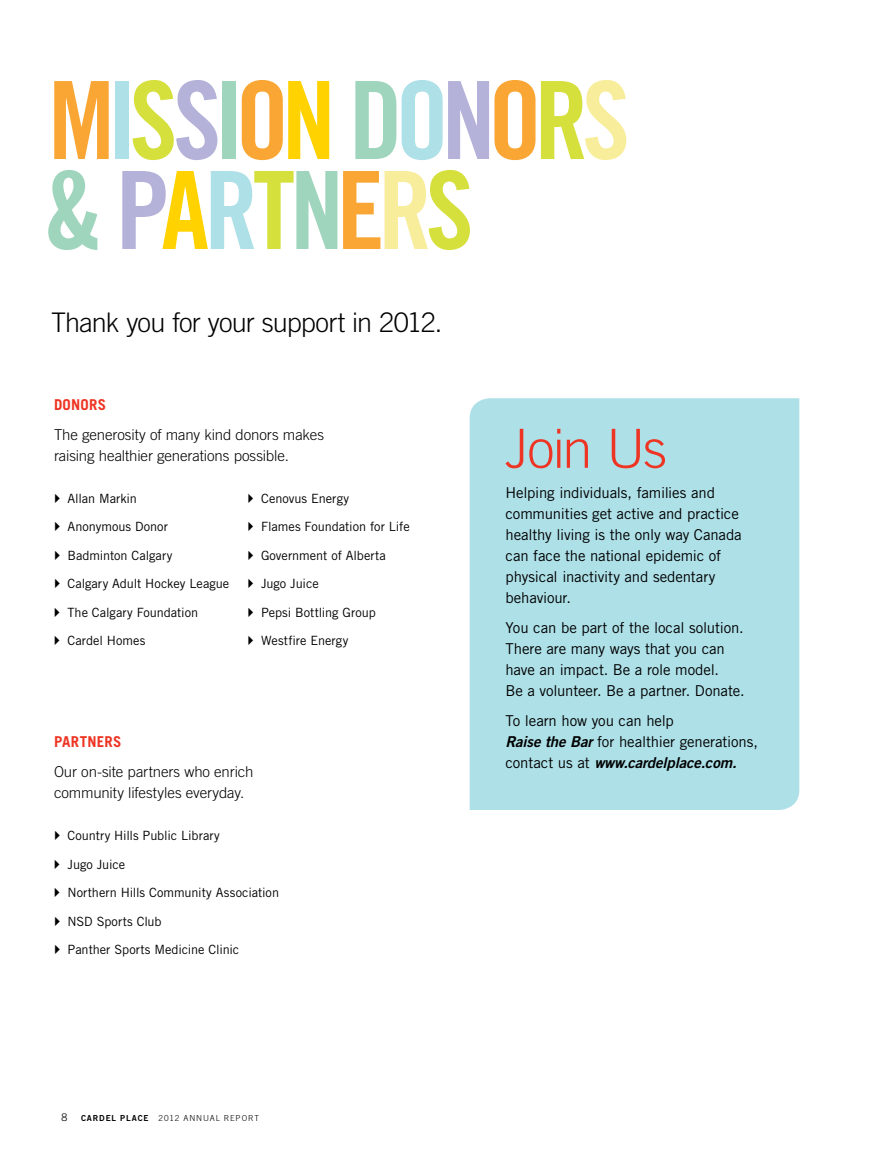
<style>
.page{position:relative;width:891px;height:1161px;background:#fff}
.page>*{position:absolute;margin:0;border:0;box-sizing:border-box;transform-origin:0 0}
.t1{font:108px/90px "Trade Gothic Bold Cond Twenty";letter-spacing:-.065em;color:#faa634}
.t2{font:300 54px "Trade Gothic";letter-spacing:-.04em;color:#ee3524}
.t3{font:300 27px "Trade Gothic";letter-spacing:-.03em;color:#000}
.t4{font:15px/21px "Trade Gothic";letter-spacing:-.005em;color:#000}
.t5{font:300 15px/21px "Trade Gothic";letter-spacing:-.005em;color:#000}
.t6{font:italic 15px "Trade Gothic Bold Two";letter-spacing:-.01em;color:#000}
.t7{font:700 15px "Trade Gothic";letter-spacing:.02em;color:#ee3524}
.t8{font:12.75px "Trade Gothic";color:#000}
.t9{font:300 10.5px "Trade Gothic";color:#000}
.t10{font:300 8.25px "Trade Gothic";letter-spacing:.105em;color:#000}
.s1{color:#aee0e8}
.s2{color:#d6e03d}
.s3{color:#b4b2d9}
.s4{color:#9fd5bc}
.s5{color:#ffd200}
.s6{color:#f8ed9b}
.s7{font-family:"Trade Gothic Bold Two";font-weight:400}
.s8{font-family:"Trade Gothic Bold Two";font-style:italic}
.s9{font-family:"Trade Gothic";font-style:normal}
</style>
<div class="page">
<div style="left:470px;top:398px;width:329px;height:412px;background:#aee0e8"></div>
<h1 class="t1" style="left:43px;top:75px;width:589px">M<span class="s1">I</span><span class="s2">S</span><span class="s3">S</span><span class="s4">I</span>O<span class="s5">N</span> <span class="s4">D</span><span class="s1">O</span><span class="s3">N</span>O<span class="s2">R</span><span class="s6">S </span><span class="s4">&amp;</span><span class="s3">P</span><span class="s5">A</span><span class="s1">R</span><span class="s2">T</span><span class="s4">N</span>E<span class="s6">R</span><span class="s2">S</span></h1>
<h3 class="t3" style="left:51px;top:306px;width:393px">Thank you for your support in 2012.</h3>
<p class="t7" style="left:54px;top:395px;width:54px">DONORS</p>
<p class="t5" style="left:54px;top:424px;width:272px">The generosity of many kind donors makes raising healthier generations possible.</p>
<p class="t8" style="left:261px;top:490px;width:90px">Cenovus Energy</p>
<p class="t8" style="left:261px;top:519px;width:150px">Flames Foundation for Life</p>
<p class="t8" style="left:261px;top:547px;width:126px">Government of Alberta</p>
<p class="t8" style="left:261px;top:576px;width:59px">Jugo Juice</p>
<p class="t8" style="left:261px;top:604px;width:116px">Pepsi Bottling Group</p>
<p class="t8" style="left:261px;top:633px;width:89px">Westfire Energy</p>
<p class="t8" style="left:68px;top:490px;width:71px">Allan Markin</p>
<p class="t8" style="left:68px;top:519px;width:102px">Anonymous Donor</p>
<p class="t8" style="left:68px;top:547px;width:106px">Badminton Calgary</p>
<p class="t8" style="left:68px;top:576px;width:163px">Calgary Adult H ockey League</p>
<p class="t8" style="left:67px;top:604px;width:132px">The Calgary Foundation</p>
<p class="t8" style="left:67px;top:633px;width:79px">Cardel Homes</p>
<p class="t7" style="left:54px;top:733px;width:69px">PARTNERS</p>
<p class="t5" style="left:54px;top:761px;width:201px">Our on-site partners who enrich community lifestyles everyday.</p>
<p class="t8" style="left:68px;top:828px;width:154px">Country H ills Public Library</p>
<p class="t8" style="left:67px;top:856px;width:59px">Jugo Juice</p>
<p class="t8" style="left:67px;top:885px;width:213px">Northern H ills Community Association</p>
<p class="t8" style="left:68px;top:913px;width:9px">NSD</p>
<p class="t8" style="left:97px;top:913px;width:66px">Sports Club</p>
<p class="t8" style="left:68px;top:942px;width:173px">Panther Sports Medicine Clinic</p>
<p class="t9" style="left:62px;top:1111px;width:7px">8</p>
<p class="t10" style="left:81px;top:1113px;width:180px"><span class="s7">CARDEL PLACE</span> 2012 ANNUAL REPORT</p>
<h2 class="t2" style="left:506px;top:417px;width:163px">Join Us</h2>
<p class="t4" style="left:506px;top:482px;width:238px">Helping individuals, families and communities get active and practice healthy living is the only way Canada can face the national epidemic of physical inactivity and sedentary behaviour.</p>
<p class="t4" style="left:506px;top:617px;width:241px">You can be part of the local solution.<br>There are many ways that you can have an impact. Be a role model.<br>Be a volunteer. Be a partner. Donate.</p>
<p class="t4" style="left:506px;top:710px;width:254px">To learn how you can help<br><span class="s8">Raise the Bar</span> for healthier generations,</p>
<p class="t6" style="left:506px;top:753px;width:233px"><span class="s9">contact us at</span> www.cardelplace.com.</p>
</div>
